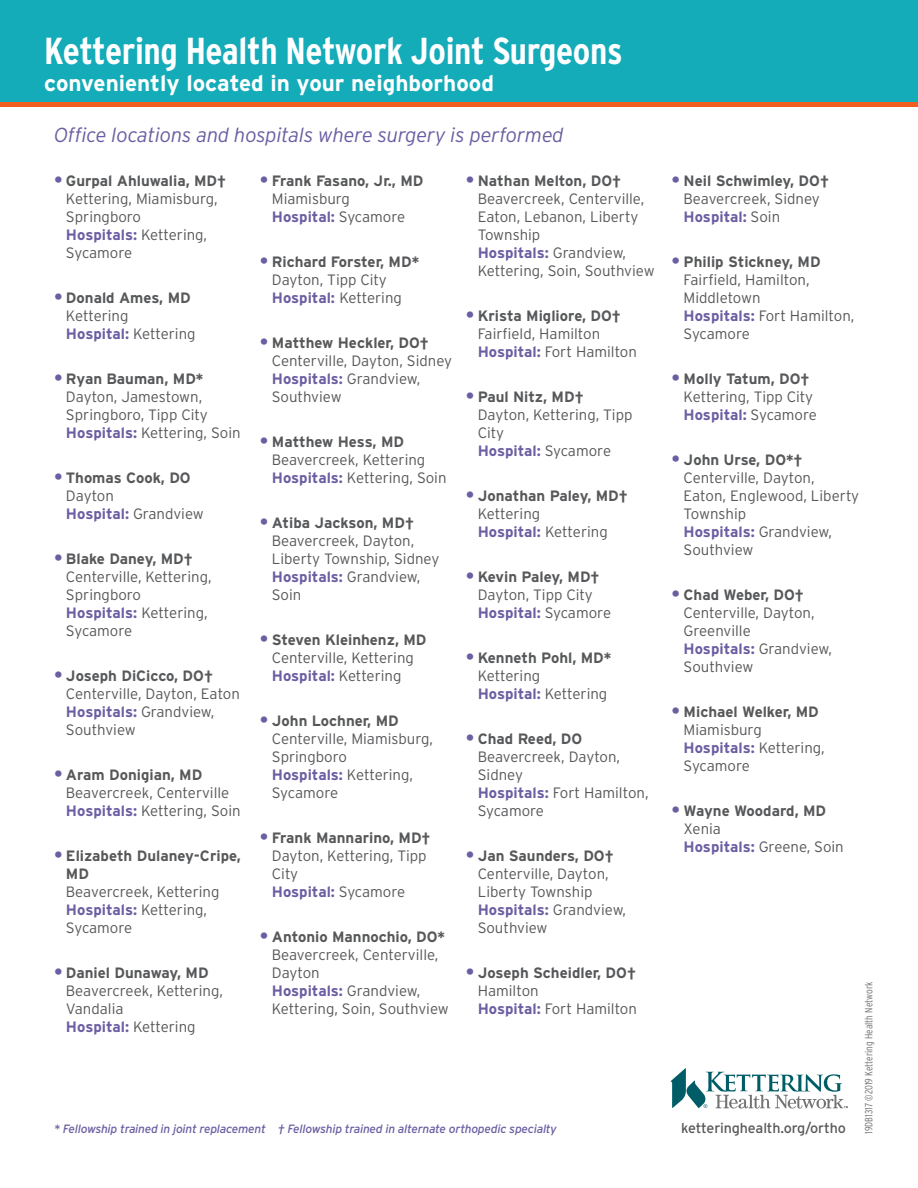
<style>
.page{position:relative;width:918px;height:1188px;background:#fff}
.page>*{position:absolute;margin:0;border:0;box-sizing:border-box;transform-origin:0 0}
.t1{font:700 condensed 37.5px "Interstate";letter-spacing:-.01em;color:#fff}
.t2{font:700 22.5px "Interstate";color:#fff}
.t3{font:italic 300 20.25px "Interstate";letter-spacing:-.01em;color:#6c5ea2}
.t4{font:300 15px/18px "Interstate";color:#57585a}
.t5{font:700 15px/18px "Interstate";color:#57585a}
.t6{font:14.25px "Interstate";letter-spacing:-.01em;color:#57585a}
.List_Bullets{font:italic 12px "Interstate";letter-spacing:-.02em;color:#6c5ea2}
.t7{font:300 condensed 10.5px "Interstate";color:#717271}
.s1{font-weight:700;font-size:17.55px;color:#6c5ea2}
.s2{font-weight:700}
.s3{font-weight:700;color:#6c5ea2}
.s4{font-size:17.55px;color:#6c5ea2}
.s5{font-weight:300}
.s6{color:#6c5ea2}
</style>
<div class="page">
<div style="left:0;top:0;width:918px;height:103px;background:#15acba"></div>
<div style="left:0;top:102px;width:918px;height:5px;background:#f25d21"></div>
<svg style="left:671px;top:1068px;width:177px;height:41px"></svg>
<p class="t1" style="left:44px;top:30px;width:580px">Kettering Health Network Joint Surgeons</p>
<p class="t2" style="left:44px;top:70px;width:451px">conveniently located in your neighborhood</p>
<p class="t3" style="left:54px;top:124px;width:511px">Office locations and hospitals where surgery is performed</p>
<p class="t4" style="left:66px;top:172px;width:162px;text-indent:-12px"><span class="s1">•</span> <span class="s2">Gurpal Ahluwalia, MD†<br></span>Kettering, Miamisburg,<br>Springboro<br><span class="s3">Hospitals:</span> Kettering,<br>Sycamore</p>
<p class="t4" style="left:66px;top:289px;width:131px;text-indent:-12px"><span class="s1">•</span> <span class="s2">Donald Ames, MD<br></span>Kettering<br><span class="s3">Hospital:</span> Kettering</p>
<p class="t4" style="left:66px;top:370px;width:176px;text-indent:-12px"><span class="s1">•</span> <span class="s2">Ryan Bauman, MD*<br></span>Dayton, Jamestown,<br>Springboro, Tipp City<br><span class="s3">Hospitals:</span> Kettering, Soin</p>
<p class="t4" style="left:66px;top:469px;width:139px;text-indent:-12px"><span class="s1">•</span> <span class="s2">Thomas Cook, DO<br></span>Dayton<br><span class="s3">Hospital:</span> Grandview</p>
<p class="t4" style="left:66px;top:550px;width:147px;text-indent:-12px"><span class="s1">•</span> <span class="s2">Blake Daney, MD†<br></span>Centerville, Kettering,<br>Springboro<br><span class="s3">Hospitals:</span> Kettering,<br>Sycamore</p>
<p class="t4" style="left:66px;top:667px;width:175px;text-indent:-12px"><span class="s1">•</span> <span class="s2">Joseph DiCicco, DO†<br></span>Centerville, Dayton, Eaton<br><span class="s3">Hospitals:</span> Grandview,<br>Southview</p>
<p class="t4" style="left:66px;top:766px;width:176px;text-indent:-12px"><span class="s1">•</span> <span class="s2">Aram Donigian, MD<br></span>Beavercreek, Centerville<br><span class="s3">Hospitals:</span> Kettering, Soin</p>
<p class="t4" style="left:66px;top:847px;width:176px;text-indent:-12px"><span class="s1">•</span> <span class="s2">Elizabeth Dulaney-Cripe,<br>MD<br></span>Beavercreek, Kettering<br><span class="s3">Hospitals:</span> Kettering,<br>Sycamore</p>
<p class="t4" style="left:66px;top:964px;width:159px;text-indent:-12px"><span class="s1">•</span> <span class="s2">Daniel Dunaway, MD<br></span>Beavercreek, Kettering,<br>Vandalia<br><span class="s3">Hospital:</span> Kettering</p>
<p class="t5" style="left:272px;top:172px;width:153px;text-indent:-12px"><span class="s4">•</span> Frank Fasano, Jr., MD<br><span class="s5">Miamisburg<br></span><span class="s6">Hospital:</span> <span class="s5">Sycamore</span></p>
<p class="t4" style="left:272px;top:253px;width:149px;text-indent:-12px"><span class="s1">•</span> <span class="s2">Richard Forster, MD*<br></span>Dayton, Tipp City<br><span class="s3">Hospital:</span> Kettering</p>
<p class="t4" style="left:272px;top:334px;width:182px;text-indent:-12px"><span class="s1">•</span> <span class="s2">Matthew Heckler, DO†<br></span>Centerville, Dayton, Sidney<br><span class="s3">Hospitals:</span> Grandview,<br>Southview</p>
<p class="t4" style="left:272px;top:433px;width:176px;text-indent:-12px"><span class="s1">•</span> <span class="s2">Matthew Hess, MD<br></span>Beavercreek, Kettering<br><span class="s3">Hospitals:</span> Kettering, Soin</p>
<p class="t4" style="left:272px;top:514px;width:169px;text-indent:-12px"><span class="s1">•</span> <span class="s2">Atiba Jackson, MD†<br></span>Beavercreek, Dayton,<br>Liberty Township, Sidney<br><span class="s3">Hospitals:</span> Grandview,<br>Soin</p>
<p class="t4" style="left:272px;top:631px;width:156px;text-indent:-12px"><span class="s1">•</span> <span class="s2">Steven Kleinhenz, MD<br></span>Centerville, Kettering<br><span class="s3">Hospital:</span> Kettering</p>
<p class="t4" style="left:272px;top:712px;width:163px;text-indent:-12px"><span class="s1">•</span> <span class="s2">John Lochner, MD<br></span>Centerville, Miamisburg,<br>Springboro<br><span class="s3">Hospitals:</span> Kettering,<br>Sycamore</p>
<p class="t4" style="left:272px;top:829px;width:160px;text-indent:-12px"><span class="s1">•</span> <span class="s2">Frank Mannarino, MD†<br></span>Dayton, Kettering, Tipp<br>City<br><span class="s3">Hospital:</span> Sycamore</p>
<p class="t4" style="left:272px;top:928px;width:178px;text-indent:-12px"><span class="s1">•</span> <span class="s2">Antonio Mannochio, DO*<br></span>Beavercreek, Centerville,<br>Dayton<br><span class="s3">Hospitals:</span> Grandview,<br>Kettering, Soin, Southview</p>
<p class="t4" style="left:478px;top:172px;width:178px;text-indent:-12px"><span class="s1">•</span> <span class="s2">Nathan Melton, DO†<br></span>Beavercreek, Centerville,<br>Eaton, Lebanon, Liberty<br>Township<br><span class="s3">Hospitals:</span> Grandview,<br>Kettering, Soin, Southview</p>
<p class="t4" style="left:478px;top:307px;width:161px;text-indent:-12px"><span class="s1">•</span> <span class="s2">Krista Migliore, DO†<br></span>Fairfield, Hamilton<br><span class="s3">Hospital:</span> Fort Hamilton</p>
<p class="t4" style="left:478px;top:388px;width:156px;text-indent:-12px"><span class="s1">•</span> <span class="s2">Paul Nitz, MD†<br></span>Dayton, Kettering, Tipp<br>City<br><span class="s3">Hospital:</span> Sycamore</p>
<p class="t4" style="left:478px;top:487px;width:152px;text-indent:-12px"><span class="s1">•</span> <span class="s2">Jonathan Paley, MD†<br></span>Kettering<br><span class="s3">Hospital:</span> Kettering</p>
<p class="t4" style="left:478px;top:568px;width:135px;text-indent:-12px"><span class="s1">•</span> <span class="s2">Kevin Paley, MD†<br></span>Dayton, Tipp City<br><span class="s3">Hospital:</span> Sycamore</p>
<p class="t4" style="left:478px;top:649px;width:135px;text-indent:-12px"><span class="s1">•</span> <span class="s2">Kenneth Pohl, MD*<br></span>Kettering<br><span class="s3">Hospital:</span> Kettering</p>
<p class="t4" style="left:478px;top:730px;width:172px;text-indent:-12px"><span class="s1">•</span> <span class="s2">Chad Reed, DO<br></span>Beavercreek, Dayton,<br>Sidney<br><span class="s3">Hospitals:</span> Fort Hamilton,<br>Sycamore</p>
<p class="t4" style="left:478px;top:847px;width:150px;text-indent:-12px"><span class="s1">•</span> <span class="s2">Jan Saunders, DO†<br></span>Centerville, Dayton,<br>Liberty Township<br><span class="s3">Hospitals:</span> Grandview,<br>Southview</p>
<p class="t4" style="left:478px;top:964px;width:161px;text-indent:-12px"><span class="s1">•</span> <span class="s2">Joseph Scheidler, DO†<br></span>Hamilton<br><span class="s3">Hospital:</span> Fort Hamilton</p>
<p class="t4" style="left:684px;top:172px;width:147px;text-indent:-12px"><span class="s1">•</span> <span class="s2">Neil Schwimley, DO†<br></span>Beavercreek, Sidney<br><span class="s3">Hospital:</span> Soin</p>
<p class="t4" style="left:684px;top:253px;width:172px;text-indent:-12px"><span class="s1">•</span> <span class="s2">Philip Stickney, MD<br></span>Fairfield, Hamilton,<br>Middletown<br><span class="s3">Hospitals:</span> Fort Hamilton,<br>Sycamore</p>
<p class="t4" style="left:684px;top:370px;width:135px;text-indent:-12px"><span class="s1">•</span> <span class="s2">Molly Tatum, DO†<br></span>Kettering, Tipp City<br><span class="s3">Hospital:</span> Sycamore</p>
<p class="t4" style="left:684px;top:451px;width:177px;text-indent:-12px"><span class="s1">•</span> <span class="s2">John Urse, DO*†<br></span>Centerville, Dayton,<br>Eaton, Englewood, Liberty<br>Township<br><span class="s3">Hospitals:</span> Grandview,<br>Southview</p>
<p class="t4" style="left:684px;top:586px;width:150px;text-indent:-12px"><span class="s1">•</span> <span class="s2">Chad Weber, DO†<br></span>Centerville, Dayton,<br>Greenville<br><span class="s3">Hospitals:</span> Grandview,<br>Southview</p>
<p class="t4" style="left:684px;top:703px;width:143px;text-indent:-12px"><span class="s1">•</span> <span class="s2">Michael Welker, MD<br></span>Miamisburg<br><span class="s3">Hospitals:</span> Kettering,<br>Sycamore</p>
<p class="t4" style="left:684px;top:802px;width:162px;text-indent:-12px"><span class="s1">•</span> <span class="s2">Wayne Woodard, MD<br></span>Xenia<br><span class="s3">Hospitals:</span> Greene, Soin</p>
<p class="t7" style="left:863px;top:1134px;width:154px;rotate:-90deg">19DB1317 ©2019 Kettering Health Network</p>
<p class="List_Bullets" style="left:54px;top:1122px;width:504px">* Fellowship trained in joint replacement † Fellowship trained in alternate orthopedic specialty</p>
<p class="t6" style="left:681px;top:1120px;width:166px">ketteringhealth.org/ortho</p>
</div>
